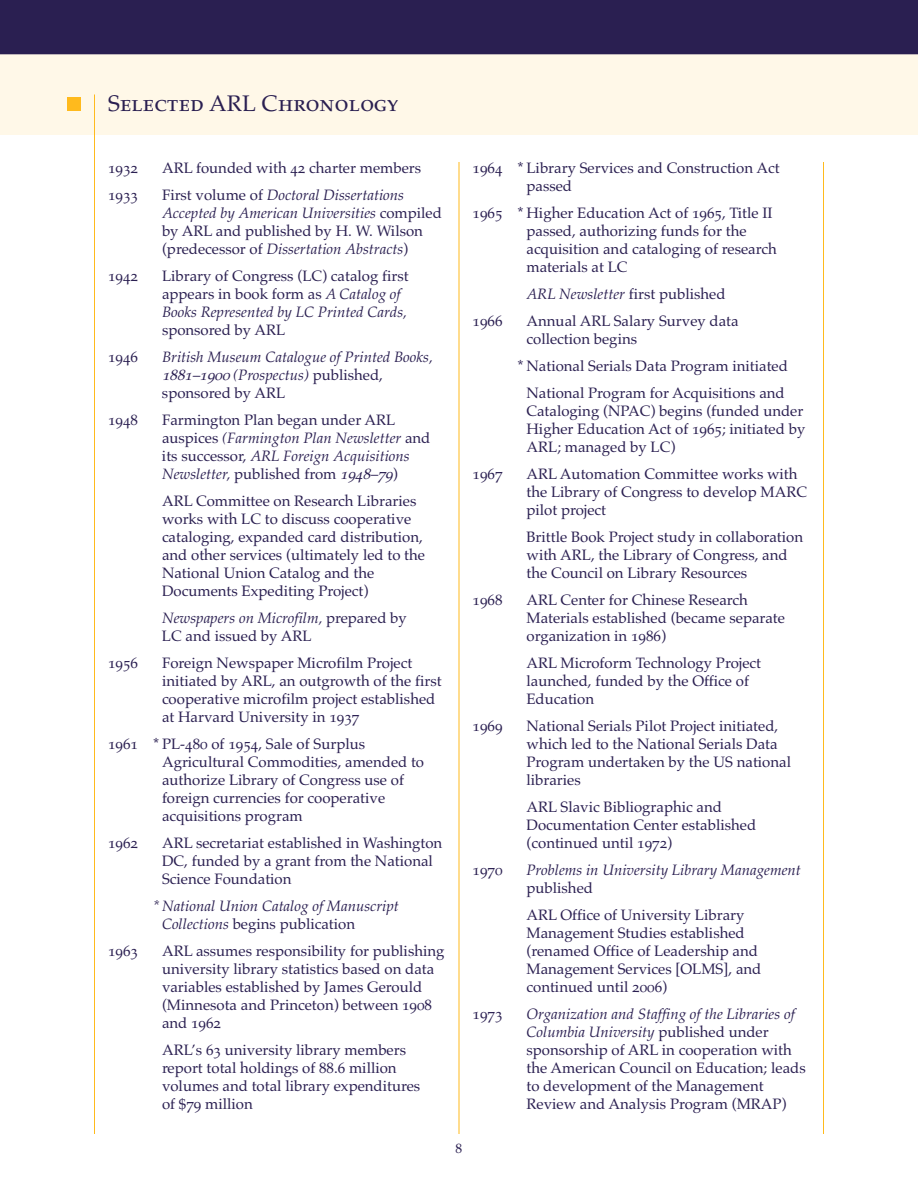
<style>
.page{position:relative;width:918px;height:1188px;background:#fff}
.page>*{position:absolute;margin:0;border:0;box-sizing:border-box;transform-origin:0 0}
.t1{font:22.5px "Palatino SC";letter-spacing:.01em;color:#2a1f51}
.t2{font:15px/18px "Palatino";color:#2a1f51}
.t3{font:italic 15px/18px "Palatino";color:#2a1f51}
.t4{font:15px "Palatino SC";color:#2a1f51}
.t5{font:13.5px "Palatino SC";color:#2a1f51}
.s1{font-family:"Palatino SC"}
.s2{font-style:normal}
.s3{font-style:italic}
.s4{font-family:"Palatino SC";font-style:italic}
.s5{font-family:"Palatino"}
</style>
<div class="page">
<div style="left:0;top:54px;width:918px;height:81px;background:#fff8e8"></div>
<hr style="left:823px;top:162px;width:1px;height:972px;background:#ffba1d">
<hr style="left:459px;top:162px;width:1px;height:972px;background:#ffba1d">
<hr style="left:94px;top:94px;width:1px;height:1040px;background:#ffba1d">
<div style="left:68px;top:98px;width:13px;height:13px;background:#ffba1d"></div>
<div style="left:0;top:0;width:918px;height:54px;background:#2a1f51"></div>
<h1 class="t1" style="left:108px;top:95px;width:292px">Selected ARL Chronology</h1>
<p class="t4" style="left:108px;top:162px;width:31px">1932</p>
<p class="t2" style="left:162px;top:159px;width:261px">ARL founded with <span class="s1">42</span> charter members</p>
<p class="t4" style="left:108px;top:189px;width:31px">1933</p>
<p class="t3" style="left:162px;top:186px;width:281px"><span class="s2">First volume of</span> Doctoral Dissertations Accepted by American Universities <span class="s2">compiled by ARL and published by H. W. Wilson (predecessor of</span> Dissertation Abstracts<span class="s2">)</span></p>
<p class="t4" style="left:108px;top:270px;width:31px">1942</p>
<p class="t2" style="left:162px;top:267px;width:248px">Library of Congress (LC) catalog first appears in book form as <span class="s3">A Catalog of<br>Books Represented by LC Printed Cards,</span></p>
<p class="t2" style="left:162px;top:321px;width:125px">sponsored by ARL</p>
<p class="t4" style="left:108px;top:351px;width:31px">1946</p>
<p class="t3" style="left:162px;top:348px;width:272px">British Museum Catalogue of Printed Books,<br><span class="s1">1881–1900</span>(Prospectus) <span class="s2">published, sponsored by ARL</span></p>
<p class="t4" style="left:108px;top:414px;width:31px">1948</p>
<p class="t2" style="left:162px;top:411px;width:270px">Farmington Plan began under ARL auspices <span class="s3">(Farmington Plan Newsletter</span> and its successor, <span class="s3">ARL Foreign Acquisitions Newsletter,</span> published from <span class="s4">1948–79</span>)</p>
<p class="t2" style="left:162px;top:492px;width:265px">ARL Committee on Research Libraries works with LC to discuss cooperative cataloging, expanded card distribution, and other services (ultimately led to the National Union Catalog and the Documents Expediting Project)</p>
<p class="t2" style="left:162px;top:609px;width:246px"><span class="s3">Newspapers on Microfilm,</span> prepared by<br>LC and issued by ARL</p>
<p class="t4" style="left:108px;top:657px;width:31px">1956</p>
<p class="t2" style="left:162px;top:654px;width:281px">Foreign Newspaper Microfilm Project initiated by ARL, an outgrowth of the first cooperative microfilm project established at Harvard University in <span class="s1">1937</span></p>
<p class="t2" style="left:162px;top:735px;width:264px;text-indent:-54px"><span class="s1">1961</span> * PL-<span class="s1">480</span> of <span class="s1">1954</span>, Sale of Surplus Agricultural Commodities, amended to authorize Library of Congress use of foreign currencies for cooperative acquisitions program</p>
<p class="t4" style="left:108px;top:837px;width:31px">1962</p>
<p class="t2" style="left:162px;top:834px;width:282px">ARL secretariat established in Washington<br>DC, funded by a grant from the National<br>Science Foundation</p>
<p class="t3" style="left:162px;top:897px;width:238px;text-indent:-9px">* National Union Catalog of Manuscript<br>Collections <span class="s2">begins publication</span></p>
<p class="t4" style="left:108px;top:945px;width:31px">1963</p>
<p class="t2" style="left:162px;top:942px;width:284px">ARL assumes responsibility for publishing university library statistics based on data variables established by James Gerould (Minnesota and Princeton) between <span class="s1">1908</span></p>
<p class="t4" style="left:162px;top:1017px;width:61px"><span class="s5">and</span> 1962</p>
<p class="t2" style="left:162px;top:1041px;width:260px">ARL’s <span class="s1">63</span> university library members report total holdings of <span class="s1">88.6</span> million volumes and total library expenditures of $<span class="s1">79</span> million</p>
<p class="t2" style="left:526px;top:159px;width:255px;text-indent:-54px"><span class="s1">1964</span> * Library Services and Construction Act passed</p>
<p class="t2" style="left:526px;top:204px;width:252px;text-indent:-54px"><span class="s1">1965</span> * Higher Education Act of <span class="s1">1965</span>, Title II passed, authorizing funds for the acquisition and cataloging of research materials at LC</p>
<p class="t2" style="left:526px;top:285px;width:201px"><span class="s3">ARL Newsletter</span> first published</p>
<p class="t4" style="left:472px;top:315px;width:31px">1966</p>
<p class="t2" style="left:526px;top:312px;width:214px">Annual ARL Salary Survey data collection begins</p>
<p class="t2" style="left:518px;top:352px;width:272px;line-height:27px;text-align:center">* National Serials Data Program initiated<br>National Program for Acquisitions and</p>
<p class="t2" style="left:526px;top:402px;width:280px">Cataloging (NPAC) begins (funded under<br>Higher Education Act of <span class="s1">1965</span>; initiated by<br>ARL; managed by LC)</p>
<p class="t4" style="left:472px;top:468px;width:31px">1967</p>
<p class="t2" style="left:526px;top:465px;width:282px">ARL Automation Committee works with the Library of Congress to develop MARC pilot project</p>
<p class="t2" style="left:526px;top:528px;width:278px">Brittle Book Project study in collaboration with ARL, the Library of Congress, and the Council on Library Resources</p>
<p class="t4" style="left:472px;top:594px;width:31px">1968</p>
<p class="t2" style="left:526px;top:591px;width:260px">ARL Center for Chinese Research<br>Materials established (became separate organization in <span class="s1">1986</span>)</p>
<p class="t2" style="left:526px;top:654px;width:236px">ARL Microform Technology Project launched, funded by the Office of<br>Education</p>
<p class="t4" style="left:472px;top:720px;width:31px">1969</p>
<p class="t2" style="left:526px;top:717px;width:266px">National Serials Pilot Project initiated, which led to the National Serials Data<br>Program undertaken by the US national libraries</p>
<p class="t2" style="left:526px;top:798px;width:231px">ARL Slavic Bibliographic and<br>Documentation Center established (continued until <span class="s1">1972</span>)</p>
<p class="t4" style="left:472px;top:864px;width:31px">1970</p>
<p class="t3" style="left:526px;top:861px;width:276px">Problems in University Library Management</p>
<p class="t2" style="left:526px;top:874px;width:220px;line-height:27px">published<br>ARL Office of University Library</p>
<p class="t2" style="left:526px;top:924px;width:236px">Management Studies established (renamed Office of Leadership and<br>Management Services [OLMS], and continued until <span class="s1">2006</span>)</p>
<p class="t4" style="left:472px;top:1008px;width:31px">1973</p>
<p class="t2" style="left:526px;top:1005px;width:281px"><span class="s3">Organization and Staffing of the Libraries of Columbia University</span> published under sponsorship of ARL in cooperation with the American Council on Education; leads to development of the Management Review and Analysis Program (MRAP)</p>
<p class="t5" style="left:456px;top:1143px;width:8px">8</p>
</div>
